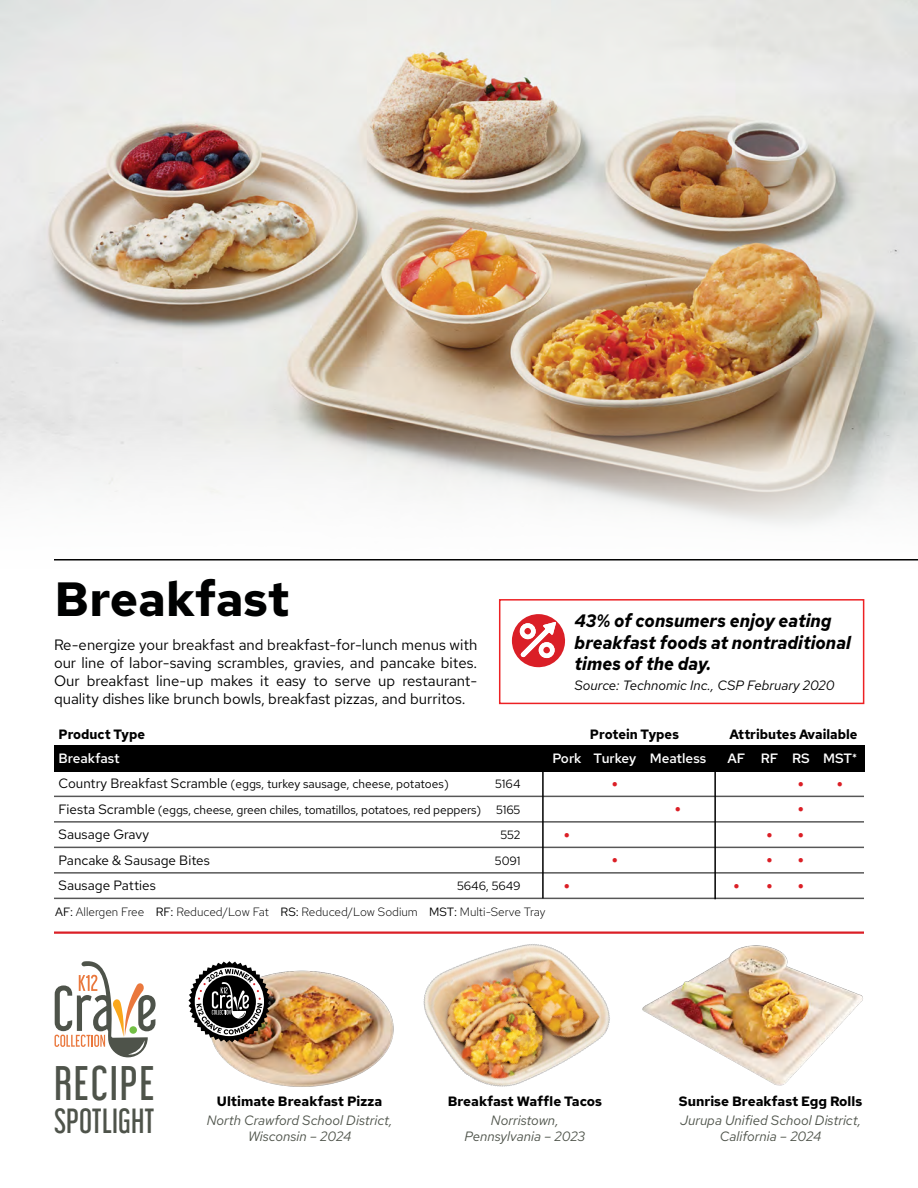
<style>
.page{position:relative;width:918px;height:1188px;background:#fff}
.page>*{position:absolute;margin:0;border:0;box-sizing:border-box;transform-origin:0 0}
.t1{font:700 48px "Red Hat Text";letter-spacing:-.005em;color:#000101}
.t2{font:43.35px "Libel Suit Rg";letter-spacing:.045em;color:#4e534a}
.t3{font:31.2px "Libel Suit Rg";letter-spacing:.005em;color:#4e534a}
.t4{font:italic 700 18px/21.6px "Red Hat Text";color:#000;scale:.95 1}
.t5{font:700 18px "Red Hat Text";color:#db1f26}
.t6{font:15px/18px "Red Hat Text";color:#000;text-align:justify}
.t7{font:italic 13.5px/16.2px "Red Hat Text";color:#4e534a;text-align:center}
.t8{font:700 13.5px "Red Hat Text";color:#000}
.t9{font:13.5px "Red Hat Text";color:#000}
.t10{font:700 13.5px "Red Hat Text";color:#000;scale:.96 1}
.t11{font:500 13.5px "Red Hat Text";color:#fff}
.t12{font:italic 13.5px "Red Hat Text";color:#000}
.t13{font:12px "Red Hat Text";letter-spacing:-.01em;color:#000}
.t14{font:300 12px "Red Hat Text";color:#000}
.s1{font-size:10.5px}
.s2{font-size:13.5px}
.s3{font-weight:400}
</style>
<div class="page">
<img style="left:0;top:0;width:918px;height:561px">
<hr style="left:54px;top:932px;width:810px;height:2px;background:#db1f26">
<div style="left:499px;top:599px;width:365px;height:105px;border:2px solid #ed2124"></div>
<svg style="left:512px;top:614px;width:54px;height:54px"></svg>
<div style="left:524px;top:628px;width:7px;height:6px;background:#db1f26;border-radius:50%"></div>
<div style="left:543px;top:647px;width:7px;height:6px;background:#db1f26;border-radius:50%"></div>
<div style="left:54px;top:745px;width:810px;height:27px;background:#000"></div>
<hr style="left:54px;top:796px;width:810px;height:1px;background:#000">
<hr style="left:54px;top:821px;width:810px;height:2px;background:#000">
<hr style="left:54px;top:847px;width:810px;height:1px;background:#000">
<hr style="left:54px;top:872px;width:810px;height:2px;background:#000">
<hr style="left:54px;top:898px;width:810px;height:1px;background:#000">
<hr style="left:714px;top:748px;width:2px;height:151px;background:#000">
<hr style="left:542px;top:748px;width:2px;height:150px;background:#000">
<svg style="left:55px;top:961px;width:101px;height:96px"></svg>
<img style="left:396px;top:931px;width:235px;height:156px">
<img style="left:642px;top:945px;width:221px;height:141px">
<img style="left:212px;top:967px;width:185px;height:120px">
<svg style="left:188px;top:961px;width:82px;height:81px"></svg>
<h1 class="t1" style="left:54px;top:568px;width:237px">Breakfast</h1>
<p class="t6" style="left:54px;top:635px;width:425px">Re-energize your breakfast and breakfast-for-lunch menus with our line of labor-saving scrambles, gravies, and pancake bites.<br>Our breakfast line-up makes it easy to serve up restaurant&shy;quality dishes like brunch bowls, breakfast pizzas, and burritos.</p>
<p class="t4" style="left:575px;top:610px;width:292px">43% of consumers enjoy eating breakfast foods at nontraditional times of the day.</p>
<p class="t12" style="left:575px;top:676px;width:262px">Source: Technomic Inc., CSP February 2020</p>
<p class="t10" style="left:58px;top:725px;width:92px">Product Type</p>
<p class="t10" style="left:590px;top:725px;width:94px">Protein Types</p>
<p class="t10" style="left:730px;top:725px;width:135px">Attributes Available</p>
<p class="t11" style="left:58px;top:749px;width:63px">Breakfast</p>
<p class="t11" style="left:552px;top:749px;width:155px">Pork Turkey Meatless</p>
<p class="t11" style="left:728px;top:749px;width:131px">AF RF RS MST<span class="s1">*</span></p>
<p class="t13" style="left:58px;top:776px;width:392px"><span class="s2">Country Breakfast Scramble</span> (eggs, turkey sausage, cheese, potatoes)</p>
<p class="t13" style="left:495px;top:776px;width:27px">5164</p>
<p class="t5" style="left:612px;top:772px;width:8px">•</p>
<p class="t5" style="left:798px;top:772px;width:47px">• •</p>
<p class="t13" style="left:58px;top:802px;width:464px"><span class="s2">Fiesta Scramble</span> (eggs, cheese, green chiles, tomatillos, potatoes, red peppers) 5165</p>
<p class="t5" style="left:675px;top:797px;width:8px">•</p>
<p class="t5" style="left:798px;top:797px;width:8px">•</p>
<p class="t9" style="left:58px;top:826px;width:92px">Sausage Gravy</p>
<p class="t13" style="left:501px;top:827px;width:21px">552</p>
<p class="t5" style="left:564px;top:823px;width:8px">•</p>
<p class="t5" style="left:766px;top:823px;width:40px">• •</p>
<p class="t9" style="left:58px;top:851px;width:153px">Pancake &amp; Sausage Bites</p>
<p class="t13" style="left:495px;top:853px;width:27px">5091</p>
<p class="t5" style="left:612px;top:848px;width:8px">•</p>
<p class="t5" style="left:766px;top:848px;width:40px">• •</p>
<p class="t9" style="left:58px;top:877px;width:99px">Sausage Patties</p>
<p class="t13" style="left:457px;top:878px;width:65px">5646, 5649</p>
<p class="t5" style="left:564px;top:874px;width:8px">•</p>
<p class="t5" style="left:733px;top:874px;width:41px">• •</p>
<p class="t5" style="left:798px;top:874px;width:8px">•</p>
<p class="t14" style="left:55px;top:904px;width:492px"><span class="s3">AF:</span> Allergen Free <span class="s3">RF:</span> Reduced/Low Fat <span class="s3">RS:</span> Reduced/Low Sodium <span class="s3">MST:</span> Multi-Serve Tray</p>
<h2 class="t2" style="left:54px;top:1048px;width:102px">RECIPE</h2>
<h3 class="t3" style="left:54px;top:1095px;width:102px">SPOTLIGHT</h3>
<p class="t8" style="left:217px;top:1092px;width:167px">Ultimate Breakfast Pizza</p>
<p class="t7" style="left:207px;top:1112px;width:187px">North Crawford School District,<br>Wisconsin – 2024</p>
<p class="t8" style="left:448px;top:1092px;width:156px">Breakfast Waffle Tacos</p>
<p class="t7" style="left:464px;top:1112px;width:122px">Norristown,<br>Pennsylvania – 2023</p>
<p class="t8" style="left:679px;top:1092px;width:185px">Sunrise Breakfast Egg Rolls</p>
<p class="t7" style="left:680px;top:1112px;width:182px">Jurupa Unified School District,<br>California – 2024</p>
</div>
